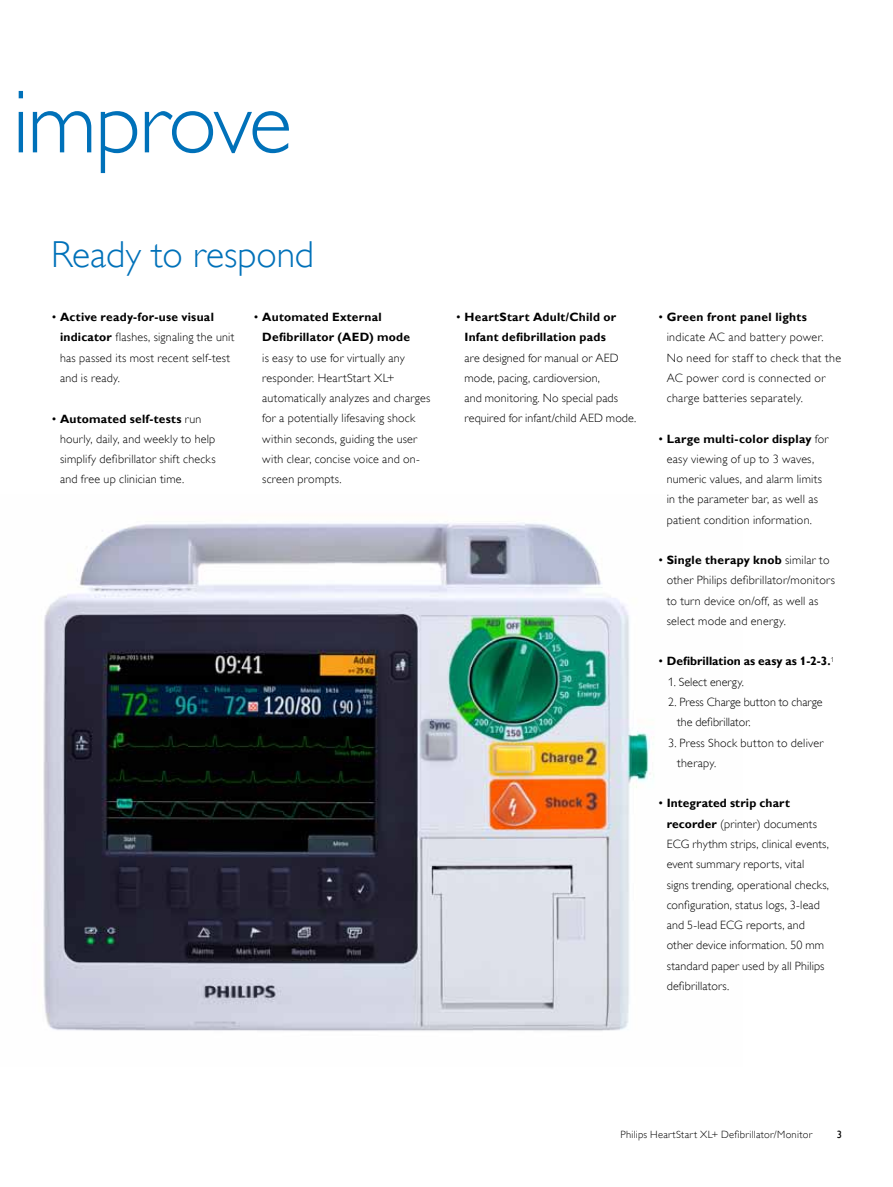
<style>
.page{position:relative;width:893px;height:1187px;background:#fff}
.page>*{position:absolute;margin:0;border:0;box-sizing:border-box;transform-origin:0 0}
.t1{font:90px "Gill Sans Alt One WGL Light";letter-spacing:-.02em;color:#0071b9}
.t2{font:37.5px "Gill Sans Alt One WGL Light";letter-spacing:-.005em;color:#0071b9}
.t3{font:12px/20.2px "Gill Sans Alt One WGL Light";letter-spacing:.02em;color:#000}
.t4{font:700 12px/20.2px "Gill Sans Alt One WGL";letter-spacing:.02em;color:#000}
.t5{font:12px/20.2px "Gill Sans Alt One WGL Light";color:#000}
.t6{font:700 12px "Gill Sans Alt One WGL";color:#000}
.t7{font:10.5px "Gill Sans Alt One WGL Light";letter-spacing:.025em;color:#000}
.t8{font:10.5px "Gill Sans Alt One WGL";color:#000}
.s1{font-family:"Gill Sans Alt One WGL Light";font-weight:400}
.s2{font-family:"Gill Sans Alt One WGL";font-weight:700}
</style>
<div class="page">
<img style="left:43px;top:522px;width:611px;height:509px">
<h1 class="t1" style="left:12px;top:63px;width:281px">improve</h1>
<h2 class="t2" style="left:51px;top:230px;width:265px">Ready to respond</h2>
<p class="t4" style="left:51px;top:307px;width:164px"><span class="s1">•</span> Active ready-for-use visual</p>
<p class="t3" style="left:60px;top:327px;width:176px"><span class="s2">indicator</span> flashes, signaling the unit has passed its most recent self-test and is ready.</p>
<p class="t4" style="left:51px;top:408px;width:152px"><span class="s1">•</span> Automated self-tests <span class="s1">run</span></p>
<p class="t3" style="left:60px;top:428px;width:157px;text-align:justify">hourly, daily, and weekly to help simplify defibrillator shift checks and free up clinician time.</p>
<p class="t4" style="left:262px;top:307px;width:149px;text-indent:-9px"><span class="s1">•</span> Automated External<br>Defibrillator (AED) mode</p>
<p class="t3" style="left:262px;top:347px;width:170px">is easy to use for virtually any responder. HeartStart XL+ automatically analyzes and charges for a potentially lifesaving shock within seconds, guiding the user with clear, concise voice and on&shy;screen prompts.</p>
<p class="t4" style="left:455px;top:307px;width:162px;text-align:center"><span class="s1">•</span> HeartStart Adult/Child or<br>Infant defibrillation pads</p>
<p class="t3" style="left:464px;top:347px;width:173px">are designed for manual or AED mode, pacing, cardioversion,<br>and monitoring. No special pads required for infant/child AED mode.</p>
<p class="t4" style="left:658px;top:307px;width:151px"><span class="s1">•</span> Green front panel lights</p>
<p class="t3" style="left:667px;top:327px;width:176px">indicate AC and battery power.<br>No need for staff to check that the<br>AC power cord is connected or charge batteries separately.</p>
<p class="t4" style="left:658px;top:428px;width:172px"><span class="s1">•</span> Large multi-color display <span class="s1">for</span></p>
<p class="t3" style="left:667px;top:449px;width:157px">easy viewing of up to 3 waves, numeric values, and alarm limits in the parameter bar, as well as patient condition information.</p>
<p class="t4" style="left:658px;top:550px;width:173px"><span class="s1">•</span> Single therapy knob <span class="s1">similar to</span></p>
<p class="t3" style="left:667px;top:570px;width:170px">other Philips defibrillator/monitors to turn device on/off, as well as select mode and energy.</p>
<p class="t6" style="left:658px;top:653px;width:178px"><span class="s1">•</span> Defibrillation as easy as 1-2-3.<sup>1</sup></p>
<p class="t3" style="left:668px;top:671px;width:77px">1. Select energy.</p>
<p class="t5" style="left:677px;top:692px;width:147px;text-indent:-9px">2. Press Charge button to charge the defibrillator.</p>
<p class="t3" style="left:677px;top:732px;width:148px;text-indent:-9px">3. Press Shock button to deliver therapy.</p>
<p class="t4" style="left:658px;top:793px;width:134px"><span class="s1">•</span> Integrated strip chart</p>
<p class="t3" style="left:667px;top:813px;width:164px"><span class="s2">recorder</span> (printer) documents<br>ECG rhythm strips, clinical events, event summary reports, vital signs trending, operational checks, configuration, status logs, 3-lead and 5-lead ECG reports, and other device information. 50 mm standard paper used by all Philips defibrillators.</p>
<p class="t7" style="left:620px;top:1127px;width:193px">Philips HeartStart XL+ Defibrillator/Monitor</p>
<p class="t8" style="left:837px;top:1127px;width:7px">3</p>
</div>
